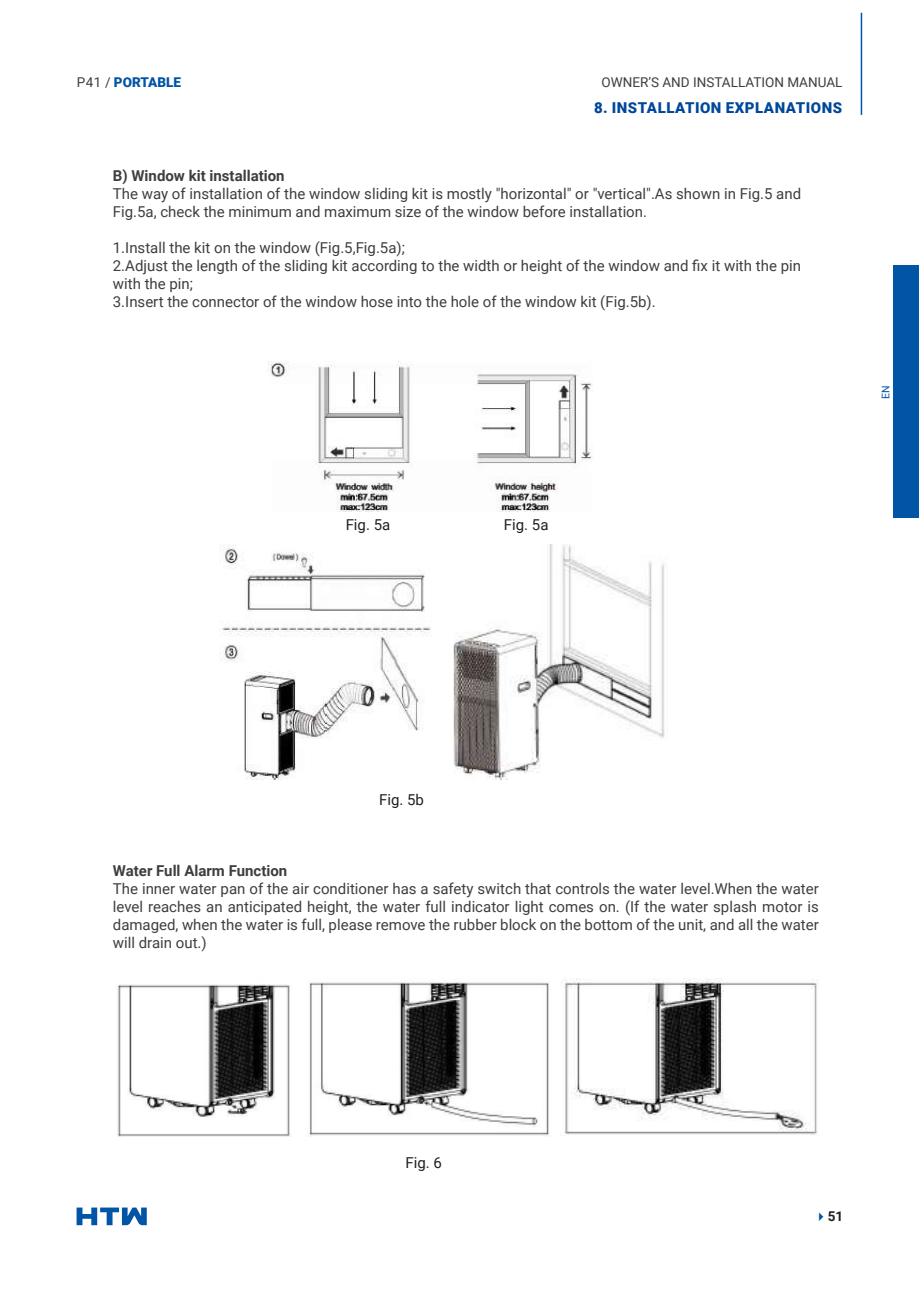
<style>
.page{position:relative;width:919px;height:1289px;background:#fff}
.page>*{position:absolute;margin:0;border:0;box-sizing:border-box;transform-origin:0 0}
.t1{font:15px/18px "Roboto";color:#3e3e3f}
.t2{font:700 15px "Roboto";color:#3e3e3f}
.t3{font:900 15px "Roboto";letter-spacing:.035em;color:#004799}
.t4{font:15px "Roboto";color:#231f20}
.t5{font:13.5px "Roboto";color:#3e3e3f}
.t6{font:900 13.5px "Roboto";color:#0154a6}
.t7{font:700 13.5px "Roboto";color:#231f20}
.t8{font:10.5px "Roboto";color:#0154a6}
.s1{font-weight:400;color:#3e3e3f}
.s2{color:#0154a6}
</style>
<div class="page">
<hr style="left:860px;top:13px;width:2px;height:102px;background:#0154a6">
<svg style="left:77px;top:1207px;width:70px;height:18px"></svg>
<div style="left:893px;top:265px;width:25px;height:253px;background:#0154a6"></div>
<img style="left:267px;top:361px;width:326px;height:150px">
<img style="left:219px;top:544px;width:212px;height:236px">
<img style="left:453px;top:544px;width:212px;height:236px">
<img style="left:117px;top:984px;width:173px;height:152px">
<img style="left:309px;top:982px;width:240px;height:154px">
<img style="left:564px;top:978px;width:254px;height:157px">
<p class="t6" style="left:77px;top:72px;width:106px"><span class="s1">P41 /</span> PORTABLE</p>
<p class="t5" style="left:601px;top:72px;width:242px">OWNER’S AND INSTALLATION MANUAL</p>
<p class="t3" style="left:594px;top:97px;width:249px">8. INSTALLATION EXPLANATIONS</p>
<p class="t2" style="left:113px;top:165px;width:173px">B) Window kit installation</p>
<p class="t1" style="left:113px;top:184px;width:689px">The way of installation of the window sliding kit is mostly "horizontal" or "vertical".As shown in Fig.5 and<br>Fig.5a, check the minimum and maximum size of the window before installation.</p>
<p class="t1" style="left:113px;top:238px;width:689px">1.Install the kit on the window (Fig.5,Fig.5a);<br>2.Adjust the length of the sliding kit according to the width or height of the window and fix it with the pin with the pin;<br>3.Insert the connector of the window hose into the hole of the window kit (Fig.5b).</p>
<p class="t8" style="left:878px;top:398px;width:15px;rotate:-90deg">EN</p>
<p class="t4" style="left:345px;top:514px;width:46px">Fig. 5a</p>
<p class="t4" style="left:504px;top:514px;width:46px">Fig. 5a</p>
<p class="t4" style="left:379px;top:789px;width:46px">Fig. 5b</p>
<p class="t2" style="left:113px;top:859px;width:176px">Water Full Alarm Function</p>
<p class="t1" style="left:113px;top:878px;width:707px;text-align:justify">The inner water pan of the air conditioner has a safety switch that controls the water level.When the water level reaches an anticipated height, the water full indicator light comes on. (If the water splash motor is damaged, when the water is full, please remove the rubber block on the bottom of the unit, and all the water will drain out.)</p>
<p class="t4" style="left:405px;top:1152px;width:38px">Fig. 6</p>
<p class="t7" style="left:814px;top:1206px;width:31px"><span class="s2">✔</span>51</p>
</div>
